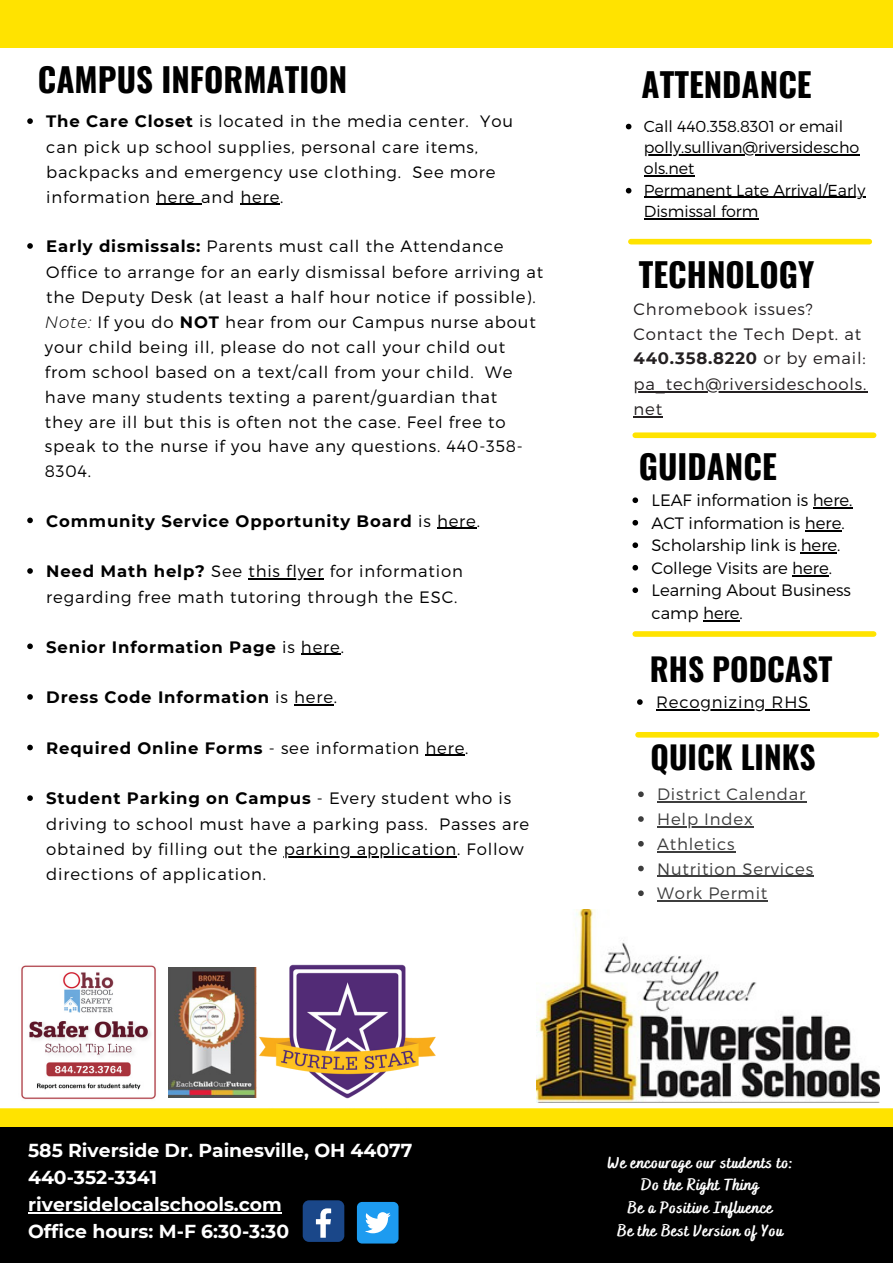
<style>
.page{position:relative;width:893px;height:1264px;background:#fff}
.page>*{position:absolute;margin:0;border:0;box-sizing:border-box;transform-origin:0 0}
.t1{font:700 33px "Oswald";color:#000}
.t2{font:700 31.5px "Oswald";color:#000}
.t3{font:700 18.75px/27px "Montserrat";color:#fff}
.t4{font:300 16.5px/25px "Montserrat";letter-spacing:.05em;color:#000}
.t5{font:300 16.5px/22.5px "Montserrat";color:#000}
.t6{font:700 16.5px "Montserrat";letter-spacing:.05em;color:#000}
.t7{font:300 16.5px/25px "Montserrat";letter-spacing:.05em;color:#242021}
.t8{font:300 16.5px/24.8px "Montserrat";letter-spacing:.05em;color:#3d3d3d}
.t9{font:800 16.35px/22.5px "Bakerie Smooth";letter-spacing:.05em;color:#fff;text-align:center}
.t10{font:300 15.9px/21.3px "Montserrat";color:#000}
.s1{font-weight:700}
.s2{font-style:italic}
.s3{font-weight:300}
</style>
<div class="page">
<div style="left:0;top:0;width:892px;height:47px;background:#ffe300"></div>
<div style="left:635px;top:432px;width:238px;height:6px;background:#ffe300"></div>
<div style="left:638px;top:732px;width:238px;height:5px;background:#ffe300"></div>
<div style="left:635px;top:631px;width:238px;height:6px;background:#ffe300"></div>
<svg style="left:638px;top:791px;width:5px;height:6px"></svg>
<hr style="left:657px;top:801px;width:149px;height:1px;background:#3d3d3d">
<svg style="left:638px;top:816px;width:5px;height:5px"></svg>
<hr style="left:657px;top:826px;width:96px;height:1px;background:#3d3d3d">
<svg style="left:638px;top:841px;width:5px;height:5px"></svg>
<hr style="left:657px;top:851px;width:78px;height:1px;background:#3d3d3d">
<svg style="left:638px;top:865px;width:5px;height:6px"></svg>
<hr style="left:657px;top:875px;width:156px;height:2px;background:#3d3d3d">
<svg style="left:638px;top:890px;width:5px;height:6px"></svg>
<hr style="left:657px;top:900px;width:111px;height:1px;background:#3d3d3d">
<div style="left:630px;top:239px;width:239px;height:5px;background:#ffe300"></div>
<img style="left:536px;top:909px;width:343px;height:193px">
<img style="left:256px;top:964px;width:180px;height:135px">
<img style="left:21px;top:965px;width:135px;height:134px">
<img style="left:169px;top:967px;width:87px;height:130px">
<div style="left:0;top:1108px;width:892px;height:19px;background:#ffe300"></div>
<div style="left:0;top:1127px;width:892px;height:135px;background:#000"></div>
<hr style="left:28px;top:1212px;width:254px;height:1px;background:#fff">
<div style="left:303px;top:1200px;width:41px;height:41px;background:#1a4789;border-radius:6px"></div>
<svg style="left:316px;top:1208px;width:15px;height:29px"></svg>
<div style="left:357px;top:1201px;width:41px;height:42px;background:#1d9bf0;border-radius:5px"></div>
<svg style="left:365px;top:1212px;width:25px;height:21px"></svg>
<svg style="left:27px;top:118px;width:6px;height:6px"></svg>
<hr style="left:156px;top:204px;width:45px;height:1px;background:#000">
<hr style="left:240px;top:204px;width:40px;height:1px;background:#000">
<svg style="left:27px;top:243px;width:6px;height:6px"></svg>
<svg style="left:27px;top:517px;width:6px;height:6px"></svg>
<hr style="left:437px;top:527px;width:39px;height:2px;background:#000">
<svg style="left:27px;top:568px;width:6px;height:6px"></svg>
<hr style="left:248px;top:578px;width:76px;height:1px;background:#000">
<svg style="left:27px;top:643px;width:6px;height:6px"></svg>
<hr style="left:301px;top:653px;width:39px;height:1px;background:#000">
<svg style="left:27px;top:694px;width:6px;height:5px"></svg>
<hr style="left:294px;top:704px;width:40px;height:1px;background:#000">
<svg style="left:27px;top:744px;width:6px;height:6px"></svg>
<hr style="left:425px;top:754px;width:40px;height:2px;background:#000">
<svg style="left:27px;top:795px;width:6px;height:6px"></svg>
<hr style="left:283px;top:856px;width:174px;height:1px;background:#000">
<hr style="left:633px;top:391px;width:234px;height:1px;background:#242021">
<hr style="left:633px;top:416px;width:30px;height:1px;background:#242021">
<svg style="left:637px;top:699px;width:5px;height:6px"></svg>
<hr style="left:656px;top:709px;width:153px;height:1px;background:#000">
<svg style="left:632px;top:497px;width:6px;height:6px"></svg>
<hr style="left:812px;top:507px;width:40px;height:1px;background:#000">
<svg style="left:632px;top:520px;width:6px;height:5px"></svg>
<hr style="left:804px;top:530px;width:37px;height:1px;background:#000">
<svg style="left:632px;top:542px;width:6px;height:6px"></svg>
<hr style="left:800px;top:552px;width:37px;height:1px;background:#000">
<svg style="left:632px;top:565px;width:6px;height:5px"></svg>
<hr style="left:792px;top:575px;width:36px;height:1px;background:#000">
<svg style="left:632px;top:587px;width:6px;height:6px"></svg>
<hr style="left:703px;top:620px;width:36px;height:1px;background:#000">
<svg style="left:625px;top:124px;width:6px;height:5px"></svg>
<hr style="left:643px;top:154px;width:216px;height:1px;background:#000">
<hr style="left:643px;top:175px;width:51px;height:2px;background:#000">
<svg style="left:625px;top:188px;width:6px;height:5px"></svg>
<hr style="left:643px;top:197px;width:222px;height:1px;background:#000">
<hr style="left:643px;top:218px;width:115px;height:1px;background:#000">
<h1 class="t1" style="left:38px;top:54px;width:311px">CAMPUS INFORMATION</h1>
<p class="t4" style="left:46px;top:108px;width:468px"><span class="s1">The Care Closet</span> is located in the media center. You can pick up school supplies, personal care items, backpacks and emergency use clothing. See more information here and here.</p>
<p class="t4" style="left:46px;top:233px;width:498px"><span class="s1">Early dismissals:</span> Parents must call the Attendance<br>Office to arrange for an early dismissal before arriving at the Deputy Desk (at least a half hour notice if possible).</p>
<p class="t4" style="left:45px;top:308px;width:492px"><span class="s2">Note:</span> If you do <span class="s1">NOT</span> hear from our Campus nurse about your child being ill, please do not call your child out from school based on a text/call from your child. We have many students texting a parent/guardian that they are ill but this is often not the case. Feel free to speak to the nurse if you have any questions. 440-358- 8304.</p>
<p class="t6" style="left:46px;top:510px;width:435px">Community Service Opportunity Board <span class="s3">is here.</span></p>
<p class="t4" style="left:46px;top:557px;width:418px;line-height:25.8px"><span class="s1">Need Math help?</span> See this flyer for information regarding free math tutoring through the ESC.</p>
<p class="t6" style="left:46px;top:636px;width:299px">Senior Information Page <span class="s3">is here.</span></p>
<p class="t6" style="left:46px;top:687px;width:292px">Dress Code Information <span class="s3">is here.</span></p>
<p class="t4" style="left:46px;top:734px;width:423px"><span class="s1">Required Online Forms</span> - see information here.</p>
<p class="t4" style="left:46px;top:785px;width:484px"><span class="s1">Student Parking on Campus</span> - Every student who is driving to school must have a parking pass. Passes are obtained by filling out the parking application. Follow directions of application.</p>
<h1 class="t1" style="left:641px;top:59px;width:172px">ATTENDANCE</h1>
<p class="t10" style="left:643px;top:114px;width:223px">Call 440.358.8301 or email polly.sullivan@riversidescho ols.net<br>Permanent Late Arrival/Early<br>Dismissal form</p>
<h1 class="t1" style="left:639px;top:249px;width:177px">TECHNOLOGY</h1>
<p class="t7" style="left:633px;top:296px;width:234px">Chromebook issues?<br>Contact the Tech Dept. at<br><span class="s1">440.358.8220</span> or by email: pa_tech@riversideschools. net</p>
<h1 class="t1" style="left:639px;top:440px;width:139px">GUIDANCE</h1>
<p class="t5" style="left:651px;top:488px;width:202px">LEAF information is here.<br>ACT information is here.<br>Scholarship link is here.<br>College Visits are here.<br>Learning About Business camp here.</p>
<h2 class="t2" style="left:650px;top:644px;width:184px">RHS PODCAST</h2>
<p class="t4" style="left:656px;top:689px;width:154px">Recognizing RHS</p>
<h2 class="t2" style="left:650px;top:732px;width:167px">QUICK LINKS</h2>
<p class="t8" style="left:657px;top:781px;width:157px">District Calendar<br>Help Index<br>Athletics<br>Nutrition Services<br>Work Permit</p>
<p class="t3" style="left:18px;top:1135px;width:374px">585 Riverside Dr. Painesville, OH 4407<br>440-352-3 41 riversidelocalschools.com<br>Office hours: M-F 6:30-3:30</p>
<p class="t3" style="left:28px;top:1137px;width:386px">585 Riverside Dr. Painesville, OH 44077<br>440-352-3341 riversidelocalschools.com<br>Office hours: M-F 6:30-3:30</p>
<p class="t9" style="left:607px;top:1152px;width:186px">We encourage our students to:<br>Do the Right Thing<br>Be a Positive Influence<br>Be the Best Version of You</p>
</div>
